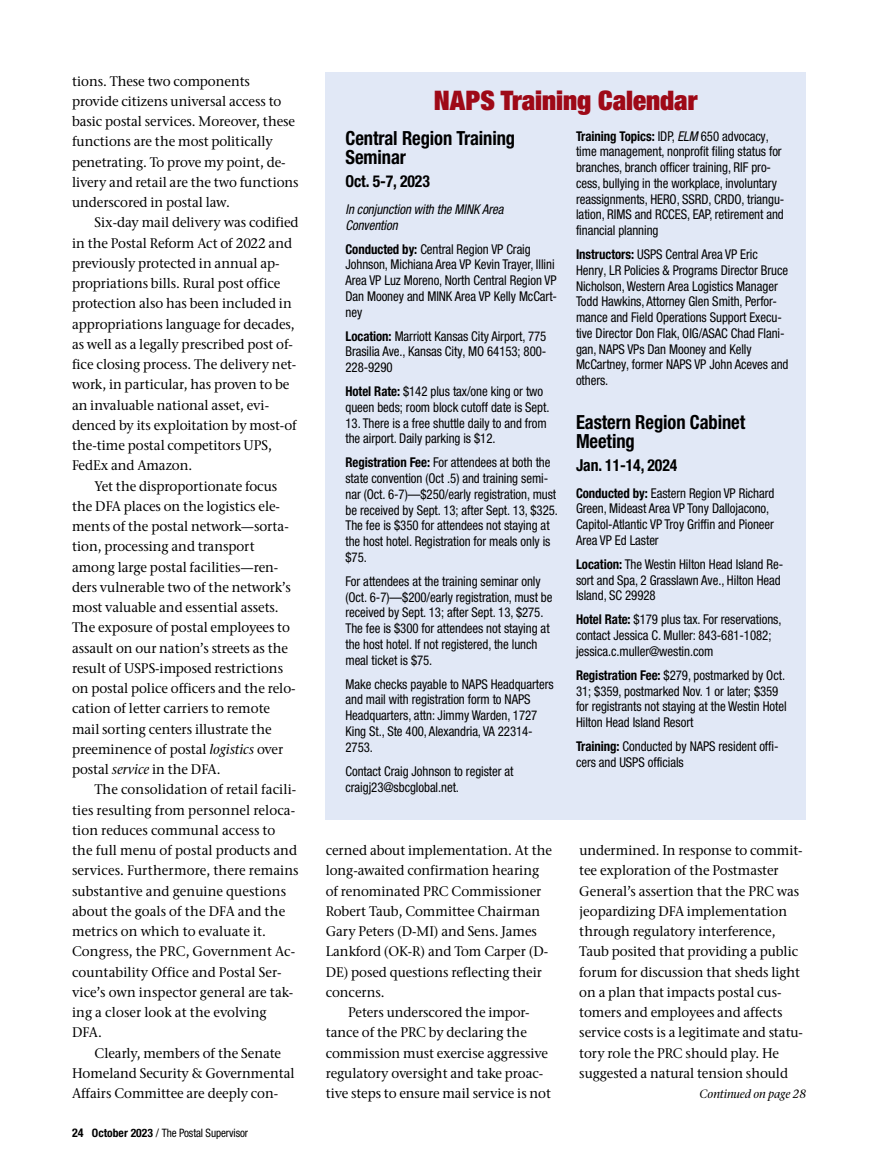
<style>
.page{position:relative;width:878px;height:1168px;background:#fff}
.page>*{position:absolute;margin:0;border:0;box-sizing:border-box;transform-origin:0 0}
.t1{font:900 condensed 27px "Helvetica Neue LT Pro";color:#9e0917}
.t2{font:700 condensed 19.5px/19.5px "Helvetica Neue LT Pro";letter-spacing:-.005em;color:#000;scale:.95 1}
.t3{font:700 condensed 16.5px "Helvetica Neue LT Pro";letter-spacing:-.005em;color:#000;scale:.95 1}
.t4{font:500 13.8px/20.2px "Stone Serif ITC Pro";letter-spacing:-.005em;color:#000;scale:.96 1}
.t5{font:condensed 13.5px/15.8px "Helvetica Neue LT Pro";letter-spacing:-.005em;color:#000;scale:.95 1}
.t6{font:italic condensed 13.5px/15.8px "Helvetica Neue LT Pro";letter-spacing:-.005em;color:#000;scale:.95 1}
.t7{font:italic 500 12px "Stone Serif ITC Pro";letter-spacing:-.005em;color:#000;scale:.96 1}
.t8{font:condensed 11.7px "Helvetica Neue LT Pro";letter-spacing:-.01em;color:#000}
.s1{font-style:italic}
.s2{font-weight:700;font-size:12px}
.s3{font-weight:700}
</style>
<div class="page">
<div style="left:326px;top:72px;width:480px;height:747px;background:#e1e8f6"></div>
<p class="t4" style="left:72px;top:71px;width:237px">tions. These two components provide citizens universal access to basic postal services. Moreover, these functions are the most politically penetrating. To prove my point, de&shy;livery and retail are the two functions underscored in postal law.</p>
<p class="t4" style="left:94px;top:212px;width:214px">Six-day mail delivery was codified</p>
<p class="t4" style="left:72px;top:233px;width:231px">in the Postal Reform Act of 2022 and</p>
<p class="t4" style="left:72px;top:253px;width:218px">previously protected in annual ap-</p>
<p class="t4" style="left:72px;top:273px;width:218px">propriations bills. Rural post office</p>
<p class="t4" style="left:72px;top:293px;width:230px">protection also has been included in</p>
<p class="t4" style="left:72px;top:314px;width:233px">appropriations language for decades,</p>
<p class="t4" style="left:72px;top:334px;width:232px">as well as a legally prescribed post of-</p>
<p class="t4" style="left:72px;top:354px;width:235px">fice closing process. The delivery net-</p>
<p class="t4" style="left:72px;top:374px;width:228px">work, in particular, has proven to be</p>
<p class="t4" style="left:72px;top:395px;width:207px">an invaluable national asset, evi-</p>
<p class="t4" style="left:72px;top:415px;width:235px">denced by its exploitation by most-of</p>
<p class="t4" style="left:72px;top:435px;width:210px">the-time postal competitors UPS,</p>
<p class="t4" style="left:72px;top:455px;width:127px">FedEx and Amazon.</p>
<p class="t4" style="left:94px;top:476px;width:192px">Yet the disproportionate focus</p>
<p class="t4" style="left:72px;top:496px;width:218px">the DFA places on the logistics ele-</p>
<p class="t4" style="left:72px;top:516px;width:227px">ments of the postal network—sorta-</p>
<p class="t4" style="left:72px;top:536px;width:192px">tion, processing and transport</p>
<p class="t4" style="left:72px;top:557px;width:216px">among large postal facilities—ren-</p>
<p class="t4" style="left:72px;top:577px;width:229px">ders vulnerable two of the network’s</p>
<p class="t4" style="left:72px;top:597px;width:217px">most valuable and essential assets.</p>
<p class="t4" style="left:72px;top:617px;width:228px">The exposure of postal employees to</p>
<p class="t4" style="left:72px;top:638px;width:227px">assault on our nation’s streets as the</p>
<p class="t4" style="left:72px;top:658px;width:221px">result of USPS-imposed restrictions</p>
<p class="t4" style="left:72px;top:678px;width:234px">on postal police officers and the relo-</p>
<p class="t4" style="left:72px;top:698px;width:208px">cation of letter carriers to remote</p>
<p class="t4" style="left:72px;top:719px;width:209px">mail sorting centers illustrate the</p>
<p class="t4" style="left:72px;top:739px;width:221px">preeminence of postal <span class="s1">logistics</span> over</p>
<p class="t4" style="left:72px;top:759px;width:156px">postal <span class="s1">service</span> in the DFA.</p>
<p class="t4" style="left:94px;top:779px;width:212px">The consolidation of retail facili-</p>
<p class="t4" style="left:72px;top:800px;width:234px">ties resulting from personnel reloca-</p>
<p class="t4" style="left:72px;top:820px;width:213px">tion reduces communal access to</p>
<p class="t4" style="left:72px;top:840px;width:236px">the full menu of postal products and</p>
<p class="t4" style="left:72px;top:860px;width:237px">services. Furthermore, there remains</p>
<p class="t4" style="left:72px;top:881px;width:224px">substantive and genuine questions</p>
<p class="t4" style="left:72px;top:901px;width:224px">about the goals of the DFA and the</p>
<p class="t4" style="left:72px;top:921px;width:203px">metrics on which to evaluate it.</p>
<p class="t4" style="left:72px;top:941px;width:234px">Congress, the PRC, Government Ac-</p>
<p class="t4" style="left:72px;top:962px;width:220px">countability Office and Postal Ser-</p>
<p class="t4" style="left:72px;top:982px;width:232px">vice’s own inspector general are tak-</p>
<p class="t4" style="left:72px;top:1002px;width:204px">ing a closer look at the evolving</p>
<p class="t4" style="left:72px;top:1022px;width:33px">DFA.</p>
<p class="t4" style="left:94px;top:1043px;width:196px">Clearly, members of the Senate</p>
<p class="t4" style="left:72px;top:1063px;width:233px">Homeland Security &amp; Governmental</p>
<p class="t4" style="left:72px;top:1083px;width:216px">Affairs Committee are deeply con-</p>
<p class="t8" style="left:72px;top:1126px;width:178px"><span class="s2">24</span> <span class="s3">October 2023</span> / The Postal Supervisor</p>
<h1 class="t1" style="left:434px;top:83px;width:265px">NAPS Training Calendar</h1>
<h2 class="t2" style="left:345px;top:128px;width:180px">Central Region Training<br>Seminar</h2>
<p class="t3" style="left:345px;top:171px;width:90px">Oct. 5-7, 2023</p>
<p class="t6" style="left:345px;top:201px;width:168px">In conjunction with the MINK Area<br>Convention</p>
<p class="t5" style="left:345px;top:241px;width:224px"><span class="s3">Conducted by:</span> Central Region VP Craig Johnson, Michiana Area VP Kevin Trayer, Illini Area VP Luz Moreno, North Central Region VP Dan Mooney and MINK Area VP Kelly McCart&shy;ney</p>
<p class="t5" style="left:345px;top:328px;width:213px;text-align:justify"><span class="s3">Location:</span> Marriott Kansas City Airport, 775<br>Brasilia Ave., Kansas City, MO 64153; 800- 228-9290</p>
<p class="t5" style="left:345px;top:383px;width:216px"><span class="s3">Hotel Rate:</span> $142 plus tax/one king or two queen beds; room block cutoff date is Sept.</p>
<p class="t5" style="left:345px;top:415px;width:213px">13. There is a free shuttle daily to and from the airport. Daily parking is $12.</p>
<p class="t5" style="left:345px;top:454px;width:225px"><span class="s3">Registration Fee:</span> For attendees at both the state convention (Oct .5) and training semi&shy;nar (Oct. 6-7)—$250/early registration, must be received by Sept. 13; after Sept. 13, $325.<br>The fee is $350 for attendees not staying at the host hotel. Registration for meals only is $75.</p>
<p class="t5" style="left:345px;top:573px;width:219px">For attendees at the training seminar only (Oct. 6-7)—$200/early registration, must be received by Sept. 13; after Sept. 13, $275.<br>The fee is $300 for attendees not staying at the host hotel. If not registered, the lunch meal ticket is $75.</p>
<p class="t5" style="left:345px;top:676px;width:221px">Make checks payable to NAPS Headquarters and mail with registration form to NAPS Headquarters, attn: Jimmy Warden, 1727<br>King St., Ste 400, Alexandria, VA 22314- 2753.</p>
<p class="t5" style="left:345px;top:763px;width:178px">Contact Craig Johnson to register at craigj23@sbcglobal.net.</p>
<p class="t5" style="left:576px;top:128px;width:221px"><span class="s3">Training Topics:</span> IDP, <span class="s1">ELM</span> 650 advocacy, time management, nonprofit filing status for branches, branch officer training, RIF pro&shy;cess, bullying in the workplace, involuntary reassignments, HERO, SSRD, CRDO, triangu&shy;lation, RIMS and RCCES, EAP, retirement and financial planning</p>
<p class="t5" style="left:576px;top:246px;width:225px"><span class="s3">Instructors:</span> USPS Central Area VP Eric Henry, LR Policies &amp; Programs Director Bruce Nicholson, Western Area Logistics Manager Todd Hawkins, Attorney Glen Smith, Perfor&shy;mance and Field Operations Support Execu&shy;tive Director Don Flak, OIG/ASAC Chad Flani&shy;gan, NAPS VPs Dan Mooney and Kelly McCartney, former NAPS VP John Aceves and others.</p>
<h2 class="t2" style="left:576px;top:412px;width:180px">Eastern Region Cabinet<br>Meeting</h2>
<p class="t3" style="left:576px;top:455px;width:108px">Jan. 11-14, 2024</p>
<p class="t5" style="left:576px;top:485px;width:210px"><span class="s3">Conducted by:</span> Eastern Region VP Richard Green, Mideast Area VP Tony Dallojacono, Capitol-Atlantic VP Troy Griffin and Pioneer Area VP Ed Laster</p>
<p class="t5" style="left:576px;top:556px;width:220px"><span class="s3">Location:</span> The Westin Hilton Head Island Re&shy;sort and Spa, 2 Grasslawn Ave., Hilton Head<br>Island, SC 29928</p>
<p class="t5" style="left:576px;top:611px;width:218px"><span class="s3">Hotel Rate:</span> $179 plus tax. For reservations, contact Jessica C. Muller: 843-681-1082; jessica.c.muller@westin.com</p>
<p class="t5" style="left:576px;top:667px;width:223px"><span class="s3">Registration Fee:</span> $279, postmarked by Oct.<br>31; $359, postmarked Nov. 1 or later; $359 for registrants not staying at the Westin Hotel Hilton Head Island Resort</p>
<p class="t5" style="left:576px;top:738px;width:215px"><span class="s3">Training:</span> Conducted by NAPS resident offi&shy;cers and USPS officials</p>
<p class="t4" style="left:326px;top:840px;width:237px">cerned about implementation. At the</p>
<p class="t4" style="left:326px;top:860px;width:224px">long-awaited confirmation hearing</p>
<p class="t4" style="left:326px;top:881px;width:226px">of renominated PRC Commissioner</p>
<p class="t4" style="left:326px;top:901px;width:225px">Robert Taub, Committee Chairman</p>
<p class="t4" style="left:326px;top:921px;width:222px">Gary Peters (D-MI) and Sens. James</p>
<p class="t4" style="left:326px;top:941px;width:233px">Lankford (OK-R) and Tom Carper (D-</p>
<p class="t4" style="left:326px;top:962px;width:227px">DE) posed questions reflecting their</p>
<p class="t4" style="left:326px;top:982px;width:63px">concerns.</p>
<p class="t4" style="left:348px;top:1002px;width:190px">Peters underscored the impor-</p>
<p class="t4" style="left:326px;top:1022px;width:211px">tance of the PRC by declaring the</p>
<p class="t4" style="left:326px;top:1043px;width:233px">commission must exercise aggressive</p>
<p class="t4" style="left:326px;top:1063px;width:228px">regulatory oversight and take proac-</p>
<p class="t4" style="left:326px;top:1083px;width:236px">tive steps to ensure mail service is not</p>
<p class="t4" style="left:579px;top:840px;width:234px">undermined. In response to commit&shy;tee exploration of the Postmaster General’s assertion that the PRC was jeopardizing DFA implementation through regulatory interference, Taub posited that providing a public forum for discussion that sheds light on a plan that impacts postal cus&shy;tomers and employees and affects service costs is a legitimate and statu&shy;tory role the PRC should play. He suggested a natural tension should</p>
<p class="t7" style="left:699px;top:1087px;width:112px">Continued on page 28</p>
</div>
